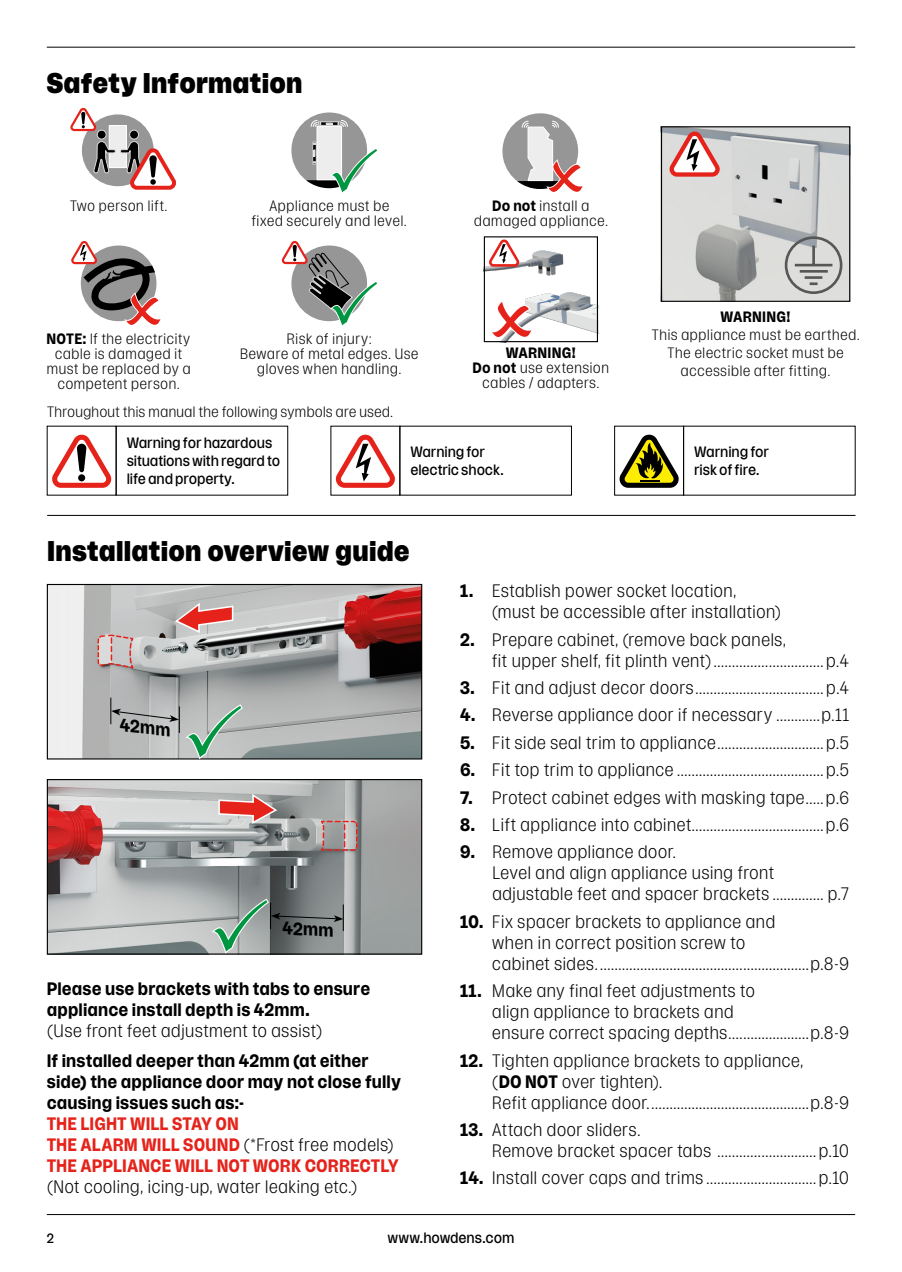
<style>
.page{position:relative;width:902px;height:1272px;background:#fff}
.page>*{position:absolute;margin:0;border:0;box-sizing:border-box;transform-origin:0 0}
.t1{font:900 28.5px "Rooster";letter-spacing:.005em;color:#000}
.t2{font:300 18px/21px "Rooster";letter-spacing:-.005em;color:#000}
.t3{font:700 18px/21px "Rooster";letter-spacing:.005em;color:#000}
.t4{font:700 18px/21px "Rooster";letter-spacing:.005em;color:#e5231b}
.t5{font:300 15px/15px "Rooster";letter-spacing:.005em;color:#000;text-align:center}
.t6{font:15px/18px "Rooster";letter-spacing:-.01em;color:#000}
.t7{font:300 15px "Rooster";letter-spacing:-.015em;color:#000}
.t8{font:700 15px "Rooster";letter-spacing:.015em;color:#000}
.t9{font:13.5px "Rooster";color:#000}
.s1{font-weight:700}
.s2{font-weight:300;color:#000}
</style>
<div class="page">
<hr style="left:47px;top:1214px;width:808px;height:1px;background:#000">
<img style="left:49px;top:781px;width:371px;height:171px">
<div style="left:47px;top:779px;width:375px;height:175px;border:1px solid #000"></div>
<svg style="left:218px;top:791px;width:60px;height:35px"></svg>
<img style="left:49px;top:586px;width:371px;height:171px">
<div style="left:47px;top:584px;width:375px;height:175px;border:1px solid #000"></div>
<svg style="left:174px;top:596px;width:60px;height:41px"></svg>
<div style="left:291px;top:112px;width:76px;height:76px;background:#979697;border-radius:50%"></div>
<div style="left:317px;top:126px;width:24px;height:54px;background:#ededed"></div>
<div style="left:316px;top:126px;width:26px;height:54px;border:1px solid #fff"></div>
<div style="left:318px;top:122px;width:22px;height:4px;border:1px solid #dadada"></div>
<svg style="left:338px;top:120px;width:10px;height:7px"></svg>
<svg style="left:310px;top:120px;width:22px;height:7px"></svg>
<div style="left:312px;top:142px;width:4px;height:22px;border:1px solid #dadada"></div>
<svg style="left:307px;top:143px;width:70px;height:50px"></svg>
<div style="left:502px;top:113px;width:76px;height:76px;background:#979697;border-radius:50%"></div>
<svg style="left:517px;top:120px;width:66px;height:72px"></svg>
<img style="left:663px;top:128px;width:185px;height:172px">
<div style="left:661px;top:126px;width:189px;height:176px;border:1px solid #000"></div>
<svg style="left:784px;top:236px;width:58px;height:58px"></svg>
<svg style="left:668px;top:130px;width:53px;height:47px"></svg>
<svg style="left:110px;top:697px;width:134px;height:63px"></svg>
<svg style="left:97px;top:633px;width:37px;height:36px"></svg>
<svg style="left:211px;top:897px;width:133px;height:58px"></svg>
<svg style="left:320px;top:820px;width:38px;height:31px"></svg>
<hr style="left:47px;top:47px;width:808px;height:1px;background:#000">
<hr style="left:47px;top:515px;width:808px;height:1px;background:#000">
<div style="left:81px;top:114px;width:73px;height:73px;background:#979697;border-radius:50%"></div>
<div style="left:97px;top:130px;width:9px;height:9px;background:#000;border-radius:50%"></div>
<div style="left:97px;top:130px;width:9px;height:9px;border:1px solid #dadada;border-radius:50%"></div>
<div style="left:130px;top:130px;width:8px;height:9px;background:#000;border-radius:50%"></div>
<div style="left:129px;top:130px;width:10px;height:9px;border:1px solid #dadada;border-radius:50%"></div>
<div style="left:109px;top:125px;width:17px;height:43px;background:#ededed"></div>
<div style="left:109px;top:125px;width:18px;height:43px;border:1px solid #fff"></div>
<svg style="left:93px;top:141px;width:83px;height:49px"></svg>
<svg style="left:70px;top:107px;width:27px;height:24px"></svg>
<svg style="left:52px;top:434px;width:60px;height:54px"></svg>
<div style="left:78px;top:474px;width:7px;height:7px;background:#000;border-radius:50%"></div>
<img style="left:486px;top:250px;width:110px;height:90px">
<div style="left:484px;top:236px;width:114px;height:106px;border:1px solid #000"></div>
<svg style="left:487px;top:297px;width:44px;height:42px"></svg>
<svg style="left:488px;top:239px;width:32px;height:28px"></svg>
<svg style="left:281px;top:240px;width:96px;height:86px"></svg>
<svg style="left:335px;top:434px;width:60px;height:54px"></svg>
<svg style="left:71px;top:241px;width:90px;height:84px"></svg>
<svg style="left:619px;top:434px;width:60px;height:54px"></svg>
<h1 class="t1" style="left:47px;top:68px;width:257px">Safety Information</h1>
<p class="t5" style="left:70px;top:198px;width:99px">Two person lift.</p>
<p class="t5" style="left:46px;top:331px;width:146px"><span class="s1">NOTE:</span> If the electricity cable is damaged it must be replaced by a competent person.</p>
<p class="t5" style="left:251px;top:198px;width:157px">Appliance must be fixed securely and level.</p>
<p class="t5" style="left:473px;top:198px;width:136px"><span class="s1">Do not</span> install a damaged appliance.</p>
<p class="t5" style="left:240px;top:331px;width:180px">Risk of injury:<br>Beware of metal edges. Use gloves when handling.</p>
<p class="t5" style="left:472px;top:345px;width:138px"><span class="s1">WARNING!<br>Do not</span> use extension cables / adapters.</p>
<p class="t7" style="left:47px;top:404px;width:348px">Throughout this manual the following symbols are used.</p>
<p class="t6" style="left:127px;top:433px;width:155px">Warning for hazardous situations with regard to life and property.</p>
<p class="t6" style="left:410px;top:442px;width:95px">Warning for electric shock.</p>
<h1 class="t1" style="left:47px;top:536px;width:364px">Installation overview guide</h1>
<p class="t8" style="left:720px;top:309px;width:72px">WARNING!</p>
<p class="t5" style="left:651px;top:326px;width:210px;line-height:18px">This appliance must be earthed.<br>The electric socket must be accessible after fitting.</p>
<p class="t6" style="left:694px;top:442px;width:76px">Warning for risk of fire.</p>
<p class="t3" style="left:121px;top:714px;width:52px;rotate:6deg">42mm</p>
<p class="t3" style="left:283px;top:917px;width:52px;rotate:3deg">42mm</p>
<p class="t3" style="left:47px;top:978px;width:325px">Please use brackets with tabs to ensure appliance install depth is 42mm.</p>
<p class="t2" style="left:47px;top:1020px;width:277px">(Use front feet adjustment to assist)</p>
<p class="t3" style="left:47px;top:1050px;width:356px">If installed deeper than 42mm (at either side) the appliance door may not close fully causing issues such as:-</p>
<p class="t4" style="left:47px;top:1113px;width:353px">THE LIGHT WILL STAY ON<br>THE ALARM WILL SOUND <span class="s2">(*Frost free models)<br></span>THE APPLIANCE WILL NOT WORK CORRECTLY</p>
<p class="t2" style="left:47px;top:1176px;width:312px">(Not cooling, icing-up, water leaking etc.)</p>
<p class="t2" style="left:492px;top:580px;width:290px;text-indent:-32px"><span class="s1">1.</span> Establish power socket location, (must be accessible after installation)</p>
<p class="t2" style="left:492px;top:629px;width:359px;text-indent:-32px"><span class="s1">2.</span> Prepare cabinet, (remove back panels,<br>fit upper shelf, fit plinth vent)..............................p.4</p>
<p class="t2" style="left:460px;top:677px;width:391px"><span class="s1">3.</span> Fit and adjust decor doors...................................p.4</p>
<p class="t2" style="left:460px;top:704px;width:391px"><span class="s1">4.</span> Reverse appliance door if necessary ............p.11</p>
<p class="t2" style="left:460px;top:732px;width:391px"><span class="s1">5.</span> Fit side seal trim to appliance.............................p.5</p>
<p class="t2" style="left:460px;top:759px;width:391px"><span class="s1">6.</span> Fit top trim to appliance ........................................p.5</p>
<p class="t2" style="left:460px;top:786px;width:391px"><span class="s1">7.</span> Protect cabinet edges with masking tape.....p.6</p>
<p class="t2" style="left:460px;top:814px;width:391px"><span class="s1">8.</span> Lift appliance into cabinet....................................p.6</p>
<p class="t2" style="left:492px;top:841px;width:359px;text-indent:-32px"><span class="s1">9.</span> Remove appliance door.<br>Level and align appliance using front adjustable feet and spacer brackets .............. p.7</p>
<p class="t2" style="left:492px;top:911px;width:359px;text-indent:-32px"><span class="s1">10.</span> Fix spacer brackets to appliance and<br>when in correct position screw to<br>cabinet sides..........................................................p.8-9</p>
<p class="t2" style="left:492px;top:980px;width:359px;text-indent:-32px"><span class="s1">11.</span> Make any final feet adjustments to<br>align appliance to brackets and<br>ensure correct spacing depths......................p.8-9</p>
<p class="t2" style="left:492px;top:1049px;width:359px;text-indent:-32px"><span class="s1">12.</span> Tighten appliance brackets to appliance,<br>(<span class="s1">DO NOT</span> over tighten).<br>Refit appliance door............................................p.8-9</p>
<p class="t2" style="left:492px;top:1119px;width:359px;text-indent:-32px"><span class="s1">13.</span> Attach door sliders.<br>Remove bracket spacer tabs ...........................p.10</p>
<p class="t2" style="left:460px;top:1167px;width:391px"><span class="s1">14.</span> Install cover caps and trims ..............................p.10</p>
<p class="t9" style="left:47px;top:1230px;width:9px">2</p>
<p class="t6" style="left:387px;top:1228px;width:128px">www.howdens.com</p>
</div>
